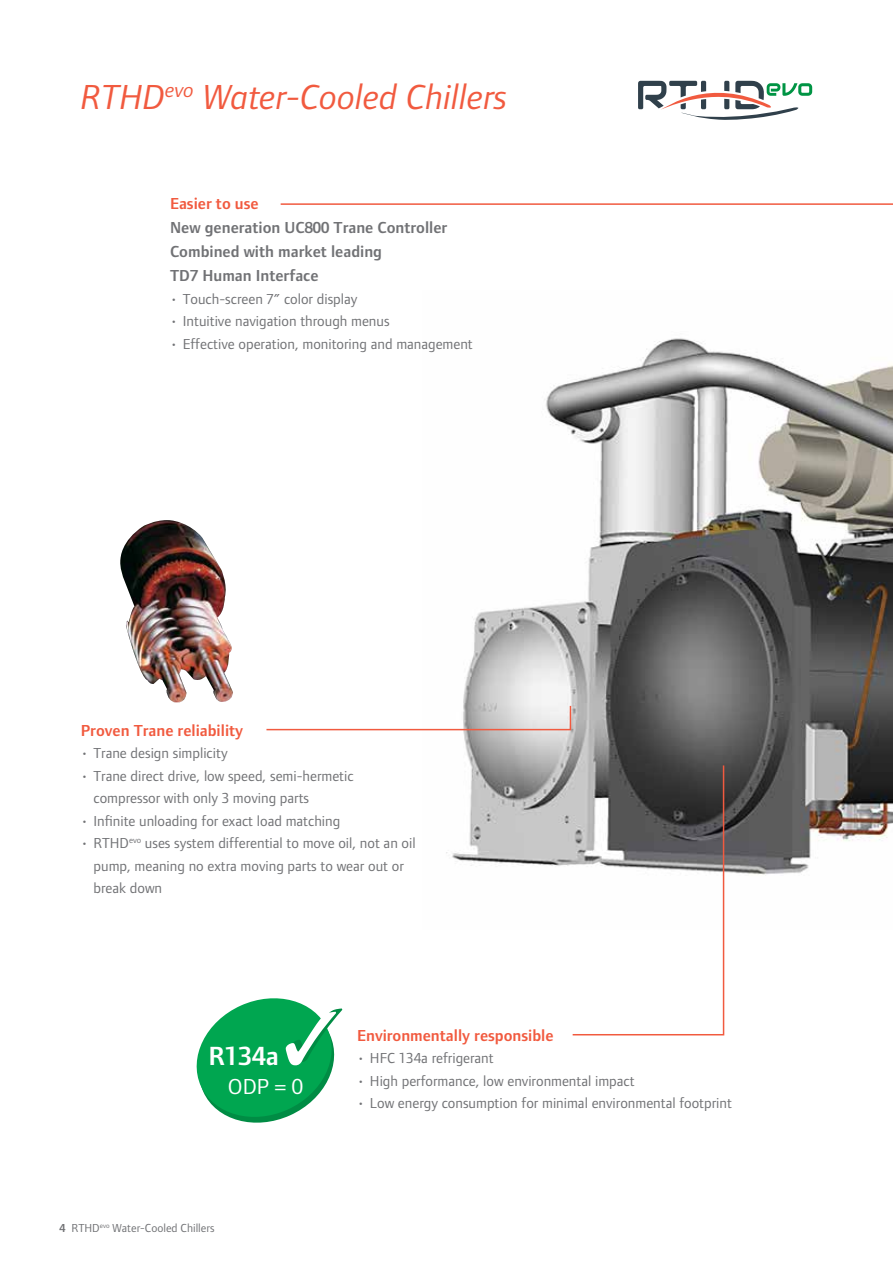
<style>
.page{position:relative;width:893px;height:1263px;background:#fff}
.page>*{position:absolute;margin:0;border:0;box-sizing:border-box;transform-origin:0 0}
.t1{font:italic 36px "Foundry Form Sans Blonde";color:#f15a3f}
.t2{font:600 27.3px "Foundry Form Sans Blonde";color:#fff}
.t3{font:22.5px "Foundry Form Sans Blonde";color:#fff}
.t4{font:600 16.5px/24px "Foundry Form Sans Blonde";color:#717275}
.t5{font:600 16.5px "Foundry Form Sans Blonde";color:#f15a3f}
.t6{font:15px/22.5px "Foundry Form Sans Blonde";color:#717275}
.t7{font:12px "Foundry Form Sans Blonde";color:#717275}
.s1{font-weight:600}
</style>
<div class="page">
<img style="left:120px;top:520px;width:113px;height:183px">
<img style="left:446px;top:422px;width:447px;height:453px">
<svg style="left:280px;top:203px;width:613px;height:219px"></svg>
<svg style="left:571px;top:764px;width:154px;height:272px"></svg>
<svg style="left:266px;top:704px;width:306px;height:27px"></svg>
<svg style="left:196px;top:998px;width:147px;height:125px"></svg>
<svg style="left:638px;top:81px;width:174px;height:39px"></svg>
<h1 class="t1" style="left:81px;top:77px;width:428px">RTHD<sup>evo</sup> Water-Cooled Chillers</h1>
<p class="t5" style="left:170px;top:194px;width:90px">Easier to use</p>
<p class="t4" style="left:170px;top:216px;width:279px">New generation UC800 Trane Controller<br>Combined with market leading<br>TD7 Human Interface</p>
<p class="t6" style="left:170px;top:287px;width:189px">• Touch-screen 7” color display</p>
<p class="t6" style="left:170px;top:310px;width:221px">• Intuitive navigation through menus</p>
<p class="t6" style="left:170px;top:332px;width:304px">• Effective operation, monitoring and management</p>
<p class="t5" style="left:81px;top:721px;width:164px">Proven Trane reliability</p>
<p class="t6" style="left:81px;top:742px;width:148px">• Trane design simplicity</p>
<p class="t6" style="left:94px;top:764px;width:262px;text-indent:-13px">• Trane direct drive, low speed, semi-hermetic compressor with only 3 moving parts</p>
<p class="t6" style="left:81px;top:809px;width:261px">• Infinite unloading for exact load matching</p>
<p class="t6" style="left:94px;top:832px;width:324px;text-indent:-13px">• RTHD<sup>evo</sup> uses system differential to move oil, not an oil pump, meaning no extra moving parts to wear out or break down</p>
<h2 class="t2" style="left:208px;top:1041px;width:72px">R134a</h2>
<h3 class="t3" style="left:228px;top:1073px;width:77px">ODP = 0</h3>
<p class="t7" style="left:60px;top:1221px;width:156px"><span class="s1">4</span> RTHD<sup>evo</sup> Water-Cooled Chillers</p>
<p class="t5" style="left:357px;top:1026px;width:198px">Environmentally responsible</p>
<p class="t6" style="left:357px;top:1047px;width:138px">• HFC 134a refrigerant</p>
<p class="t6" style="left:357px;top:1069px;width:279px">• High performance, low environmental impact</p>
<p class="t6" style="left:357px;top:1092px;width:376px">• Low energy consumption for minimal environmental footprint</p>
</div>
